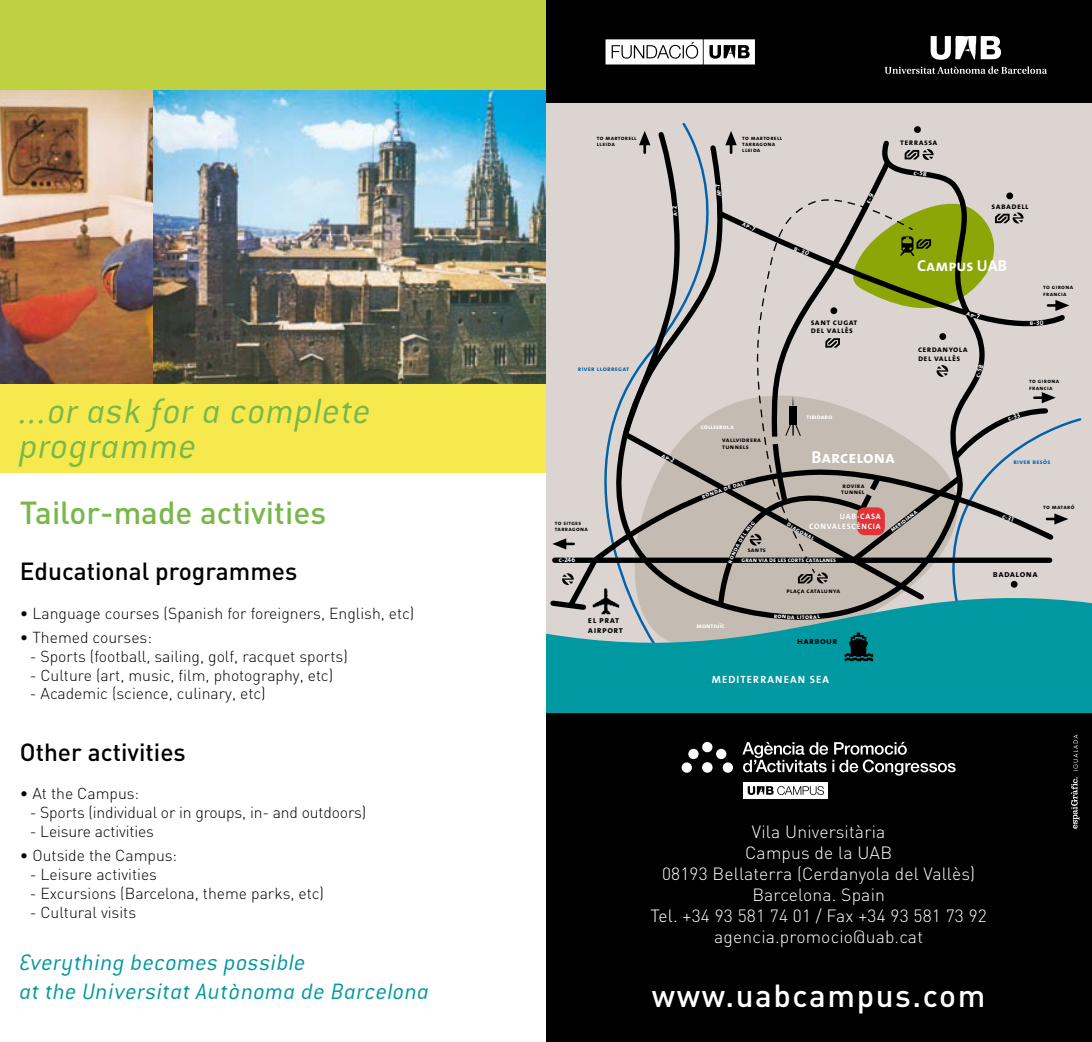
<style>
.page{position:relative;width:1092px;height:1042px;background:#fff}
.page>*{position:absolute;margin:0;border:0;box-sizing:border-box;transform-origin:0 0}
.t1{font:italic 300 38.5px/35px "Conduit ITC";letter-spacing:.02em;color:#78b74a}
.t2{font:500 31.5px "DIN";color:#78b74a}
.t3{font:500 31.5px "DIN";letter-spacing:.05em;color:#fff}
.t4{font:italic 300 24.5px/29.4px "Conduit ITC";letter-spacing:.025em;color:#0098a1}
.t5{font:500 24.5px "DIN";color:#000}
.t6{font:300 17.5px/21px "DIN";letter-spacing:.01em;color:#fff;text-align:center}
.t7{font:17.32px "The Mix Bold Caps";color:#fff}
.t8{font:15.92px "The Mix Bold Caps";color:#fff}
.t9{font:300 15.75px "DIN";color:#000}
.t10{font:10.5px "The Mix Bold Caps";letter-spacing:.11em;color:#fff}
.t11{font:9.28px/9.3px "The Mix Bold Caps";letter-spacing:.05em;color:#000}
.t12{font:8.58px/8.8px "The Mix Bold Caps";letter-spacing:.05em;color:#000}
.t13{font:7.88px/9.5px "The Mix Bold Caps";letter-spacing:.1em;color:#fff;text-align:right}
.t14{font:6.65px "The Mix Bold Caps";color:#fff}
.t15{font:6.65px/6.6px "The Mix Bold Caps";letter-spacing:.05em;color:#000}
.t16{font:6.65px "The Mix Bold Caps";letter-spacing:.05em;color:#0062ac}
.t17{font:6.12px/6.1px "The Mix Bold Caps";letter-spacing:.05em;color:#000}
</style>
<div class="page">
<div style="left:546px;top:0;width:545px;height:1042px;background:#000"></div>
<svg style="left:1073px;top:735px;width:4px;height:36px"></svg>
<svg style="left:1070px;top:777px;width:9px;height:52px"></svg>
<svg style="left:742px;top:742px;width:213px;height:33px"></svg>
<svg style="left:681px;top:742px;width:52px;height:31px"></svg>
<div style="left:743px;top:782px;width:84px;height:17px;background:#fff"></div>
<svg style="left:747px;top:786px;width:77px;height:9px"></svg>
<svg style="left:605px;top:39px;width:150px;height:25px;background:#cdcdcd"></svg>
<svg style="left:884px;top:66px;width:162px;height:8px"></svg>
<svg style="left:930px;top:36px;width:70px;height:24px"></svg>
<div style="left:546px;top:103px;width:545px;height:587px;background:#dcd4d1"></div>
<svg style="left:546px;top:602px;width:545px;height:111px;background:#1a9ca3"></svg>
<svg style="left:547px;top:143px;width:182px;height:470px"></svg>
<svg style="left:913px;top:126px;width:7px;height:7px"></svg>
<svg style="left:639px;top:131px;width:11px;height:22px"></svg>
<svg style="left:562px;top:573px;width:11px;height:12px"></svg>
<img style="left:843px;top:630px;width:30px;height:31px">
<img style="left:591px;top:586px;width:28px;height:29px">
<div style="left:0;top:384px;width:546px;height:89px;background:#f6e94e"></div>
<div style="left:0;top:0;width:546px;height:91px;background:#bfd041"></div>
<img style="left:0;top:91px;width:546px;height:293px">
<svg style="left:774px;top:614px;width:25px;height:5px"></svg>
<svg style="left:805px;top:615px;width:14px;height:4px"></svg>
<svg style="left:672px;top:206px;width:5px;height:10px"></svg>
<svg style="left:702px;top:131px;width:380px;height:475px"></svg>
<h1 class="t1" style="left:20px;top:393px;width:353px">...or ask for a complete programme</h1>
<h2 class="t2" style="left:20px;top:492px;width:308px">Tailor-made activities</h2>
<h3 class="t5" style="left:20px;top:555px;width:279px">Educational programmes</h3>
<p class="t9" style="left:20px;top:603px;width:396px">• Language courses (Spanish for foreigners, English, etc)</p>
<p class="t9" style="left:20px;top:627px;width:134px">• Themed courses:</p>
<p class="t9" style="left:30px;top:646px;width:319px">- Sports (football, sailing, golf, racquet sports)</p>
<p class="t9" style="left:30px;top:665px;width:305px">- Culture (art, music, film, photography, etc)</p>
<p class="t9" style="left:30px;top:684px;width:237px">- Academic (science, culinary, etc)</p>
<h3 class="t5" style="left:20px;top:736px;width:167px">Other activities</h3>
<p class="t9" style="left:20px;top:784px;width:121px">• At the Campus:</p>
<p class="t9" style="left:30px;top:803px;width:338px">- Sports (individual or in groups, in- and outdoors)</p>
<p class="t9" style="left:30px;top:822px;width:126px">- Leisure activities</p>
<p class="t9" style="left:20px;top:845px;width:159px">• Outside the Campus:</p>
<p class="t9" style="left:30px;top:864px;width:129px">- Leisure activities</p>
<p class="t9" style="left:30px;top:883px;width:296px">- Excursions (Barcelona, theme parks, etc)</p>
<p class="t9" style="left:30px;top:902px;width:108px">- Cultural visits</p>
<h3 class="t4" style="left:20px;top:947px;width:411px">Everything becomes possible<br>at the Universitat Autònoma de Barcelona</h3>
<p class="t17" style="left:597px;top:134px;width:41px">to martorell lleida</p>
<p class="t17" style="left:742px;top:134px;width:41px">to martorell tarragona lleida</p>
<p class="t14" style="left:713px;top:197px;width:14px;rotate:-96deg">ap-7</p>
<p class="t14" style="left:745px;top:218px;width:15px;rotate:28deg">ap-7</p>
<p class="t16" style="left:578px;top:363px;width:53px">river llobregat</p>
<p class="t14" style="left:664px;top:450px;width:15px;rotate:28deg">ap-2</p>
<p class="t14" style="left:700px;top:421px;width:35px">collserola</p>
<p class="t15" style="left:722px;top:436px;width:40px">vallvidrera tunnels</p>
<p class="t12" style="left:900px;top:137px;width:39px">terrassa</p>
<p class="t14" style="left:796px;top:242px;width:17px;rotate:24deg">b- 30</p>
<p class="t12" style="left:810px;top:317px;width:48px">sant cugat del vallès</p>
<p class="t14" style="left:806px;top:411px;width:27px">tibidabo</p>
<p class="t7" style="left:811px;top:442px;width:85px">Barcelona</p>
<p class="t15" style="left:841px;top:482px;width:25px">rovira tunnel</p>
<p class="t14" style="left:914px;top:167px;width:15px;rotate:7deg">c-58</p>
<p class="t12" style="left:991px;top:202px;width:39px">sabadell</p>
<p class="t8" style="left:917px;top:252px;width:91px">Campus UAB</p>
<p class="t14" style="left:968px;top:308px;width:15px;rotate:16deg">ap-7</p>
<p class="t12" style="left:917px;top:344px;width:51px">cerdanyola del vallès</p>
<p class="t14" style="left:971px;top:375px;width:15px;rotate:-71deg">c-58</p>
<p class="t17" style="left:1043px;top:284px;width:31px">to girona francia</p>
<p class="t14" style="left:1029px;top:317px;width:15px;rotate:-2deg">b-30</p>
<p class="t17" style="left:1029px;top:378px;width:31px">to girona francia</p>
<p class="t14" style="left:1006px;top:414px;width:14px;rotate:-20deg">c-33</p>
<p class="t16" style="left:1013px;top:456px;width:38px">river besòs</p>
<p class="t17" style="left:555px;top:520px;width:28px">to sitges</p>
<p class="t17" style="left:555px;top:526px;width:35px">tarragona</p>
<p class="t14" style="left:559px;top:554px;width:18px">c-246</p>
<p class="t13" style="left:809px;top:512px;width:73px">UAB-CASA<br>CONVALESCÈNCIA</p>
<p class="t14" style="left:790px;top:519px;width:32px;rotate:29deg">diagonal</p>
<p class="t14" style="left:741px;top:554px;width:96px">gran via de les corts catalanes</p>
<p class="t15" style="left:747px;top:546px;width:20px">sants</p>
<p class="t14" style="left:887px;top:526px;width:33px;rotate:-37deg">meridiana</p>
<p class="t14" style="left:1004px;top:510px;width:13px;rotate:23deg">c-31</p>
<p class="t17" style="left:1043px;top:504px;width:33px">to mataró</p>
<p class="t11" style="left:992px;top:569px;width:46px">badalona</p>
<p class="t15" style="left:786px;top:587px;width:55px">plaça catalunya</p>
<p class="t11" style="left:588px;top:615px;width:36px">el prat airport</p>
<p class="t14" style="left:696px;top:620px;width:30px">montjuïc</p>
<p class="t14" style="left:799px;top:611px;width:7px">it</p>
<p class="t11" style="left:797px;top:635px;width:42px">harbour</p>
<p class="t10" style="left:711px;top:671px;width:119px">MEDITERRANEAN SEA</p>
<p class="t6" style="left:650px;top:821px;width:338px">Vila Universitària<br>Campus de la UAB<br>08193 Bellaterra (Cerdanyola del Vallès)<br>Barcelona. Spain<br>Tel. +34 93 581 74 01 / Fax +34 93 581 73 92 agencia.promocio@uab.cat</p>
<h2 class="t3" style="left:652px;top:976px;width:335px">www.uabcampus.com</h2>
</div>
